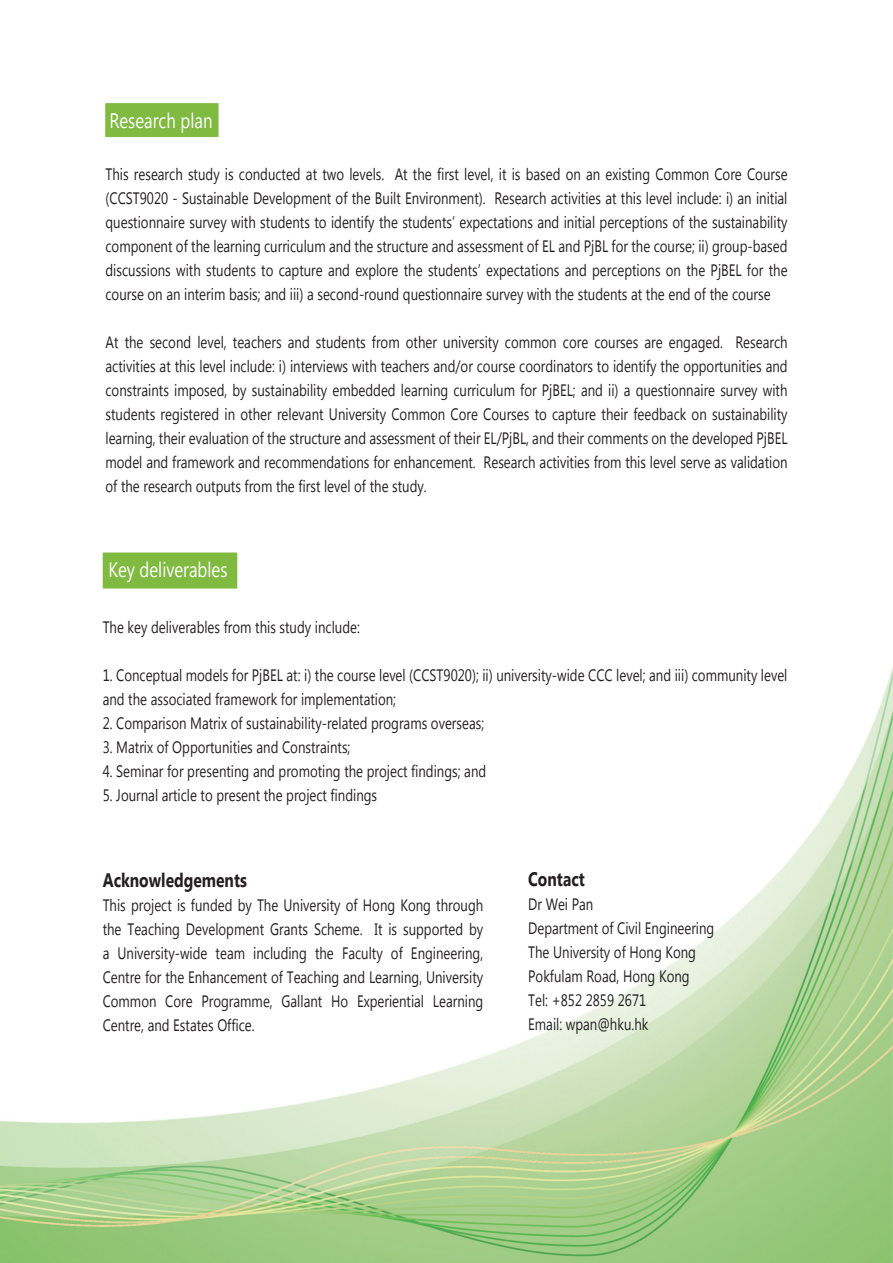
<style>
.page{position:relative;width:893px;height:1263px;background:#fff}
.page>*{position:absolute;margin:0;border:0;box-sizing:border-box;transform-origin:0 0}
.t1{font:21px "Lao UI";color:#fff;scale:.8 1}
.t2{font:700 19.5px "Lao UI";color:#231f20;scale:.8 1}
.t3{font:16.5px/24px "Lao UI";color:#231f20;text-align:justify;scale:.8 1}
</style>
<div class="page">
<img style="left:0;top:552px;width:893px;height:711px">
<div style="left:105px;top:103px;width:114px;height:34px;background:#80ba41;border:2px solid #80ba41"></div>
<div style="left:103px;top:552px;width:134px;height:36px;background:#80ba41;border:2px solid #80ba41"></div>
<p class="t1" style="left:109px;top:106px;width:130px">Research plan</p>
<p class="t3" style="left:106px;top:161px;width:854px">This research study is conducted at two levels. At the first level, it is based on an existing Common Core Course (CCST9020 - Sustainable Development of the Built Environment). Research activities at this level include: i) an initial questionnaire survey with students to identify the students’ expectations and initial perceptions of the sustainability component of the learning curriculum and the structure and assessment of EL and PjBL for the course; ii) group-based discussions with students to capture and explore the students’ expectations and perceptions on the PjBEL for the course on an interim basis; and iii) a second-round questionnaire survey with the students at the end of the course</p>
<p class="t3" style="left:106px;top:329px;width:854px">At the second level, teachers and students from other university common core courses are engaged. Research activities at this level include: i) interviews with teachers and/or course coordinators to identify the opportunities and constraints imposed, by sustainability embedded learning curriculum for PjBEL; and ii) a questionnaire survey with students registered in other relevant University Common Core Courses to capture their feedback on sustainability learning, their evaluation of the structure and assessment of their EL/PjBL, and their comments on the developed PjBEL model and framework and recommendations for enhancement. Research activities from this level serve as validation of the research outputs from the first level of the study.</p>
<p class="t1" style="left:108px;top:555px;width:150px">Key deliverables</p>
<p class="t3" style="left:103px;top:614px;width:323px">The key deliverables from this study include:</p>
<p class="t3" style="left:103px;top:662px;width:857px">1. Conceptual models for PjBEL at: i) the course level (CCST9020); ii) university-wide CCC level; and iii) community level and the associated framework for implementation;</p>
<p class="t3" style="left:103px;top:710px;width:478px">2. Comparison Matrix of sustainability-related programs overseas;</p>
<p class="t3" style="left:103px;top:734px;width:311px">3. Matrix of Opportunities and Constraints;</p>
<p class="t3" style="left:103px;top:758px;width:481px">4. Seminar for presenting and promoting the project findings; and</p>
<p class="t3" style="left:103px;top:782px;width:345px">5. Journal article to present the project findings</p>
<p class="t2" style="left:103px;top:867px;width:182px">Acknowledgements</p>
<p class="t3" style="left:103px;top:892px;width:477px">This project is funded by The University of Hong Kong through the Teaching Development Grants Scheme. It is supported by a University-wide team including the Faculty of Engineering, Centre for the Enhancement of Teaching and Learning, University Common Core Programme, Gallant Ho Experiential Learning Centre, and Estates Office.</p>
<p class="t2" style="left:528px;top:866px;width:72px">Contact</p>
<p class="t3" style="left:528px;top:891px;width:83px">Dr Wei Pan</p>
<p class="t3" style="left:528px;top:915px;width:234px">Department of Civil Engineering</p>
<p class="t3" style="left:528px;top:939px;width:211px">The University of Hong Kong</p>
<p class="t3" style="left:528px;top:963px;width:203px">Pokfulam Road, Hong Kong</p>
<p class="t3" style="left:528px;top:987px;width:149px">Tel: +852 2859 2671</p>
<p class="t3" style="left:528px;top:1011px;width:152px">Email: wpan@hku.hk</p>
</div>
